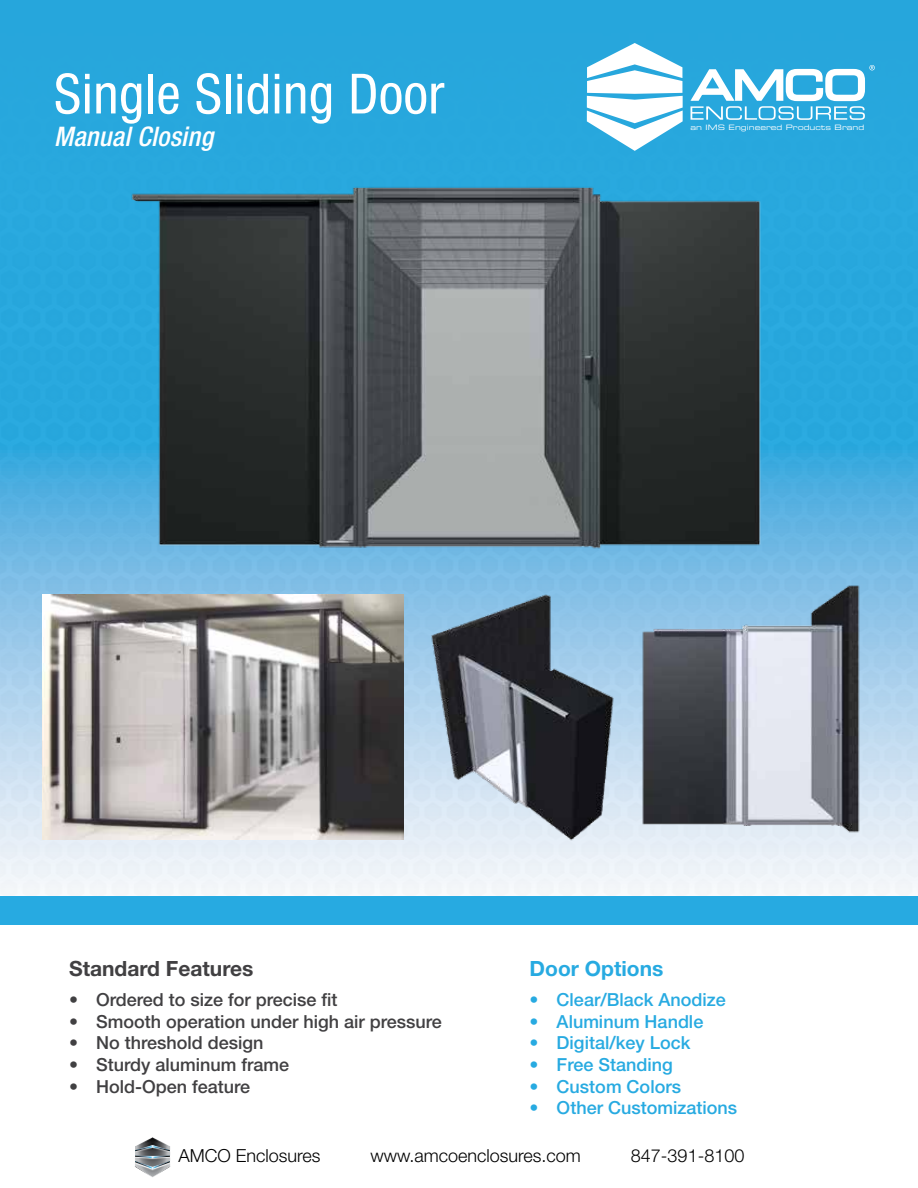
<style>
.page{position:relative;width:918px;height:1188px;background:#fff}
.page>*{position:absolute;margin:0;border:0;box-sizing:border-box;transform-origin:0 0}
.t1{font:condensed 55.5px "Helvetica Neue LT Std";letter-spacing:.01em;color:#fff}
.t2{font:italic 500 condensed 27px "Helvetica Neue LT Std";letter-spacing:.01em;color:#fff}
.t3{font:700 21px "Helvetica Neue LT Std";color:#414042}
.t4{font:700 21px "Helvetica Neue LT Std";color:#27aae1}
.t5{font:500 18px "Helvetica Neue LT Std";color:#414042}
.t6{font:500 18px "Helvetica Neue LT Std";color:#27aae1}
.t7{font:300 18px "Helvetica Neue LT Std";color:#000}
.t8{font:7.35px "Eurostile LT Std Ex 2";color:#fff}
</style>
<div class="page">
<img style="left:135px;top:1137px;width:35px;height:40px">
<img style="left:0;top:0;width:918px;height:895px">
<div style="left:0;top:896px;width:918px;height:29px;background:#27aae1"></div>
<svg style="left:587px;top:43px;width:96px;height:91px"></svg>
<svg style="left:689px;top:65px;width:186px;height:55px"></svg>
<img style="left:83px;top:134px;width:752px;height:460px">
<img style="left:587px;top:565px;width:331px;height:286px">
<img style="left:399px;top:578px;width:282px;height:286px">
<img style="left:42px;top:594px;width:362px;height:246px">
<h1 class="t1" style="left:54px;top:62px;width:392px">Single Sliding Door</h1>
<h2 class="t2" style="left:54px;top:120px;width:161px">Manual Closing</h2>
<p class="t8" style="left:691px;top:122px;width:175px">an IMS Engineered Products Brand</p>
<p class="t3" style="left:69px;top:955px;width:186px">Standard Features</p>
<p class="t5" style="left:69px;top:989px;width:270px">• Ordered to size for precise fit</p>
<p class="t5" style="left:69px;top:1011px;width:374px">• Smooth operation under high air pressure</p>
<p class="t5" style="left:69px;top:1032px;width:196px">• No threshold design</p>
<p class="t5" style="left:69px;top:1054px;width:222px">• Sturdy aluminum frame</p>
<p class="t5" style="left:69px;top:1075px;width:183px">• Hold-Open feature</p>
<p class="t4" style="left:530px;top:955px;width:135px">Door Options</p>
<p class="t6" style="left:530px;top:989px;width:198px">• Clear/Black Anodize</p>
<p class="t6" style="left:530px;top:1011px;width:175px">• Aluminum Handle</p>
<p class="t6" style="left:530px;top:1032px;width:162px">• Digital/key Lock</p>
<p class="t6" style="left:530px;top:1054px;width:145px">• Free Standing</p>
<p class="t6" style="left:530px;top:1075px;width:153px">• Custom Colors</p>
<p class="t6" style="left:530px;top:1097px;width:209px">• Other Customizations</p>
<p class="t7" style="left:178px;top:1145px;width:144px">AMCO Enclosures</p>
<p class="t7" style="left:371px;top:1145px;width:212px">www.amcoenclosures.com</p>
<p class="t7" style="left:631px;top:1145px;width:115px">847-391-8100</p>
</div>
